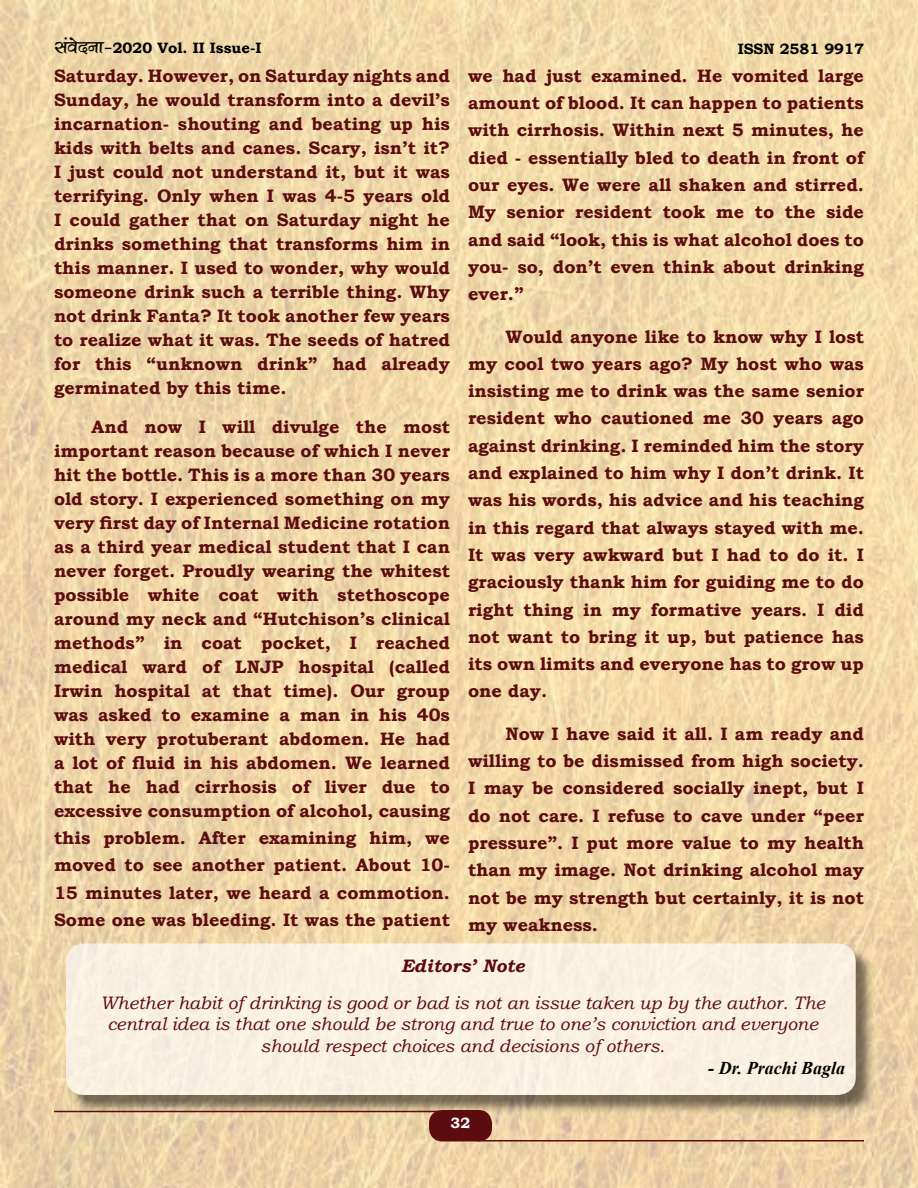
<style>
.page{position:relative;width:918px;height:1188px;background:#fff}
.page>*{position:absolute;margin:0;border:0;box-sizing:border-box;transform-origin:0 0}
.Messages{font:700 18px/27.3px "Bookman Old Style";color:#5c0c0e;text-align:justify}
.Messages-2{font:italic 18px/21.6px "Bookman Old Style";color:#5c0c0e;text-align:center}
.Message_Writer_Degis{font:italic 700 18px "Times New Roman";color:#000}
.Messages-3{font:italic 700 18px "Bookman Old Style";color:#5c0c0e}
.t1{font:700 15px "Bookman Old Style";color:#000}
.Eng__Article_Heading{font:700 15px "Bookman Old Style";color:#fff}
.s1{font-family:"Kruti Dev 500";font-size:21px}
</style>
<div class="page">
<img style="left:0;top:0;width:918px;height:1188px">
<div style="left:68px;top:946px;width:806px;height:168px;background:#000;opacity:.75"></div>
<div style="left:66px;top:944px;width:790px;height:151px;background:#f9f1e2;border-radius:18px"></div>
<div style="left:429px;top:1110px;width:63px;height:32px;background:#5c0c0e;border-radius:14px"></div>
<hr style="left:54px;top:1111px;width:387px;height:1px;background:#5c0c0e">
<hr style="left:477px;top:1140px;width:387px;height:2px;background:#5c0c0e">
<p class="t1" style="left:54px;top:37px;width:209px"><span class="s1">laosnuk&amp;</span>2020 Vol. II Issue-I</p>
<p class="t1" style="left:738px;top:38px;width:128px">ISSN 2581 9917</p>
<p class="Messages" style="left:54px;top:64px;width:398px;line-height:24px">Saturday. However, on Saturday nights and Sunday, he would transform into a devil’s incarnation- shouting and beating up his kids with belts and canes. Scary, isn’t it?<br>I just could not understand it, but it was terrifying. Only when I was 4-5 years old I could gather that on Saturday night he drinks something that transforms him in this manner. I used to wonder, why would someone drink such a terrible thing. Why not drink Fanta? It took another few years to realize what it was. The seeds of hatred for this “unknown drink” had already germinated by this time.</p>
<p class="Messages" style="left:54px;top:415px;width:398px;line-height:24px;text-indent:37px">And now I will divulge the most important reason because of which I never hit the bottle. This is a more than 30 years old story. I experienced something on my very first day of Internal Medicine rotation as a third year medical student that I can never forget. Proudly wearing the whitest possible white coat with stethoscope around my neck and “Hutchison’s clinical methods” in coat pocket, I reached medical ward of LNJP hospital (called Irwin hospital at that time). Our group was asked to examine a man in his 40s with very protuberant abdomen. He had a lot of fluid in his abdomen. We learned that he had cirrhosis of liver due to excessive consumption of alcohol, causing</p>
<p class="Messages" style="left:54px;top:824px;width:398px">this problem. After examining him, we moved to see another patient. About 10- 15 minutes later, we heard a commotion.<br>Some one was bleeding. It was the patient</p>
<p class="Messages" style="left:468px;top:62px;width:398px">we had just examined. He vomited large amount of blood. It can happen to patients with cirrhosis. Within next 5 minutes, he died - essentially bled to death in front of our eyes. We were all shaken and stirred.<br>My senior resident took me to the side and said “look, this is what alcohol does to you- so, don’t even think about drinking ever.”</p>
<p class="Messages" style="left:468px;top:323px;width:398px;text-indent:37px">Would anyone like to know why I lost my cool two years ago? My host who was insisting me to drink was the same senior resident who cautioned me 30 years ago against drinking. I reminded him the story and explained to him why I don’t drink. It was his words, his advice and his teaching in this regard that always stayed with me.<br>It was very awkward but I had to do it. I graciously thank him for guiding me to do right thing in my formative years. I did not want to bring it up, but patience has its own limits and everyone has to grow up one day.</p>
<p class="Messages" style="left:468px;top:720px;width:398px;text-indent:37px">Now I have said it all. I am ready and willing to be dismissed from high society.<br>I may be considered socially inept, but I do not care. I refuse to cave under “peer pressure”. I put more value to my health than my image. Not drinking alcohol may not be my strength but certainly, it is not my weakness.</p>
<p class="Messages-3" style="left:401px;top:953px;width:125px">Editors’ Note</p>
<p class="Messages-2" style="left:100px;top:992px;width:727px">Whether habit of drinking is good or bad is not an issue taken up by the author. The central idea is that one should be strong and true to one’s conviction and everyone should respect choices and decisions of others.</p>
<p class="Message_Writer_Degis" style="left:708px;top:1055px;width:139px">- Dr. Prachi Bagla</p>
<p class="Eng__Article_Heading" style="left:451px;top:1112px;width:21px">32</p>
</div>
